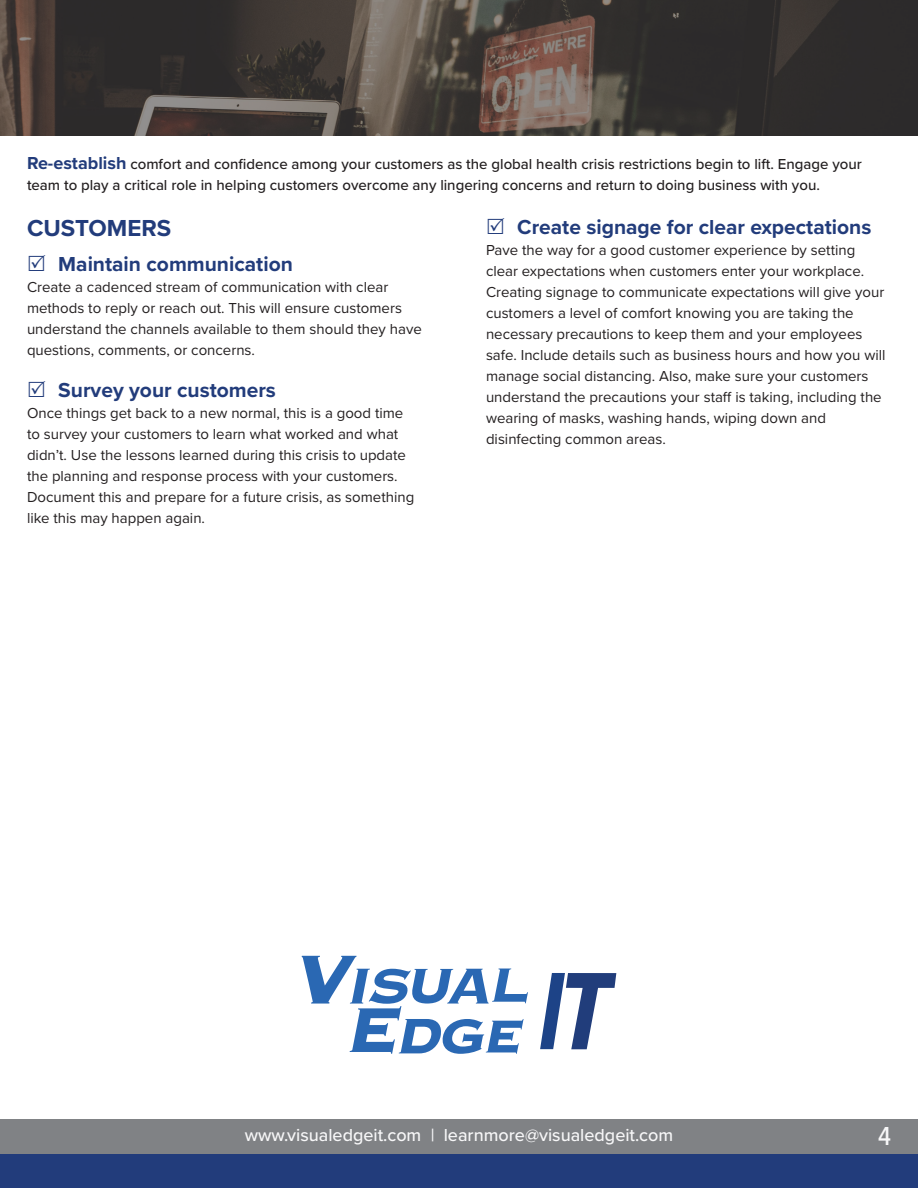
<style>
.page{position:relative;width:918px;height:1188px;background:#fff}
.page>*{position:absolute;margin:0;border:0;box-sizing:border-box;transform-origin:0 0}
.t1{font:500 27px "Proxima Nova Cond";color:#f7f7f8}
.t2{font:700 24px "Proxima Nova";color:#223c7b}
.t3{font:700 21px "Proxima Nova";color:#223c7b}
.t4{font:500 18px "Proxima Nova";color:#f7f7f8}
.t5{font:15px/21px "Proxima Nova";color:#231f20}
.t6{font:500 15px/21px "Proxima Nova";color:#231f20}
.s1{font-weight:700;font-size:18px;color:#223c7b}
</style>
<div class="page">
<div style="left:0;top:1146px;width:918px;height:42px;background:#223c7b"></div>
<div style="left:0;top:1120px;width:918px;height:34px;background:#808285"></div>
<svg style="left:0;top:0;width:918px;height:136px;background:#433c39"></svg>
<svg style="left:302px;top:956px;width:226px;height:98px"></svg>
<svg style="left:540px;top:973px;width:76px;height:76px"></svg>
<p class="t6" style="left:27px;top:153px;width:836px"><span class="s1">Re-establish</span> comfort and confidence among your customers as the global health crisis restrictions begin to lift. Engage your team to play a critical role in helping customers overcome any lingering concerns and return to doing business with you.</p>
<p class="t2" style="left:27px;top:210px;width:146px">CUSTOMERS</p>
<p class="t3" style="left:58px;top:248px;width:236px">Maintain communication</p>
<p class="t5" style="left:27px;top:275px;width:396px">Create a cadenced stream of communication with clear methods to reply or reach out. This will ensure customers understand the channels available to them should they have questions, comments, or concerns.</p>
<p class="t3" style="left:58px;top:374px;width:219px">Survey your customers</p>
<p class="t5" style="left:27px;top:401px;width:389px">Once things get back to a new normal, this is a good time to survey your customers to learn what worked and what didn’t. Use the lessons learned during this crisis to update the planning and response process with your customers.<br>Document this and prepare for a future crisis, as something like this may happen again.</p>
<p class="t3" style="left:517px;top:211px;width:356px">Create signage for clear expectations</p>
<p class="t5" style="left:486px;top:239px;width:401px">Pave the way for a good customer experience by setting clear expectations when customers enter your workplace.<br>Creating signage to communicate expectations will give your customers a level of comfort knowing you are taking the necessary precautions to keep them and your employees safe. Include details such as business hours and how you will manage social distancing. Also, make sure your customers understand the precautions your staff is taking, including the</p>
<p class="t5" style="left:486px;top:407px;width:341px">wearing of masks, washing hands, wiping down and disinfecting common areas.</p>
<p class="t4" style="left:245px;top:1122px;width:430px">www.visualedgeit.com | learnmore@visualedgeit.com</p>
<p class="t1" style="left:878px;top:1116px;width:14px">4</p>
</div>
